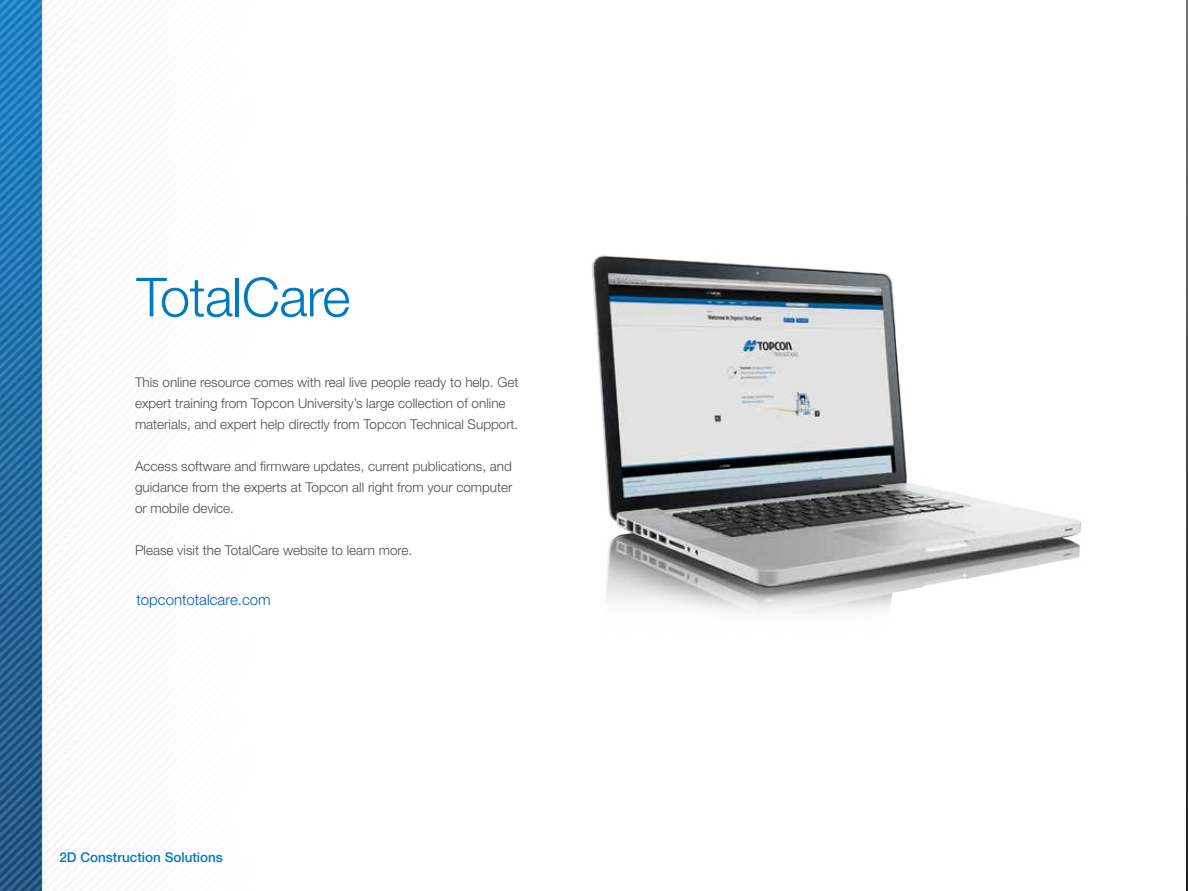
<style>
.page{position:relative;width:1188px;height:891px;background:#fff}
.page>*{position:absolute;margin:0;border:0;box-sizing:border-box;transform-origin:0 0}
.t1{font:300 54px "Helvetica Neue LT Std";letter-spacing:-.01em;color:#0079c1}
.t2{font:300 15px "Helvetica Neue LT Std";color:#005cb9}
.t3{font:300 13.5px/21px "Helvetica Neue LT Std";color:#4d4d4f}
.t4{font:500 13.5px "Helvetica Neue LT Std";color:#0079c1}
</style>
<div class="page">
<img style="left:0;top:0;width:1188px;height:891px">
<img style="left:1187px;top:179px;width:1px;height:533px">
<img style="left:567px;top:248px;width:527px;height:393px">
<h1 class="t1" style="left:137px;top:264px;width:215px">TotalCare</h1>
<p class="t3" style="left:135px;top:372px;width:385px">This online resource comes with real live people ready to help. Get expert training from Topcon University’s large collection of online materials, and expert help directly from Topcon Technical Support.</p>
<p class="t3" style="left:135px;top:456px;width:379px;text-align:justify">Access software and firmware updates, current publications, and guidance from the experts at Topcon all right from your computer or mobile device.</p>
<p class="t3" style="left:135px;top:540px;width:279px">Please visit the TotalCare website to learn more.</p>
<p class="t2" style="left:137px;top:591px;width:136px">topcontotalcare.com</p>
<p class="t4" style="left:59px;top:849px;width:165px">2D Construction Solutions</p>
</div>
